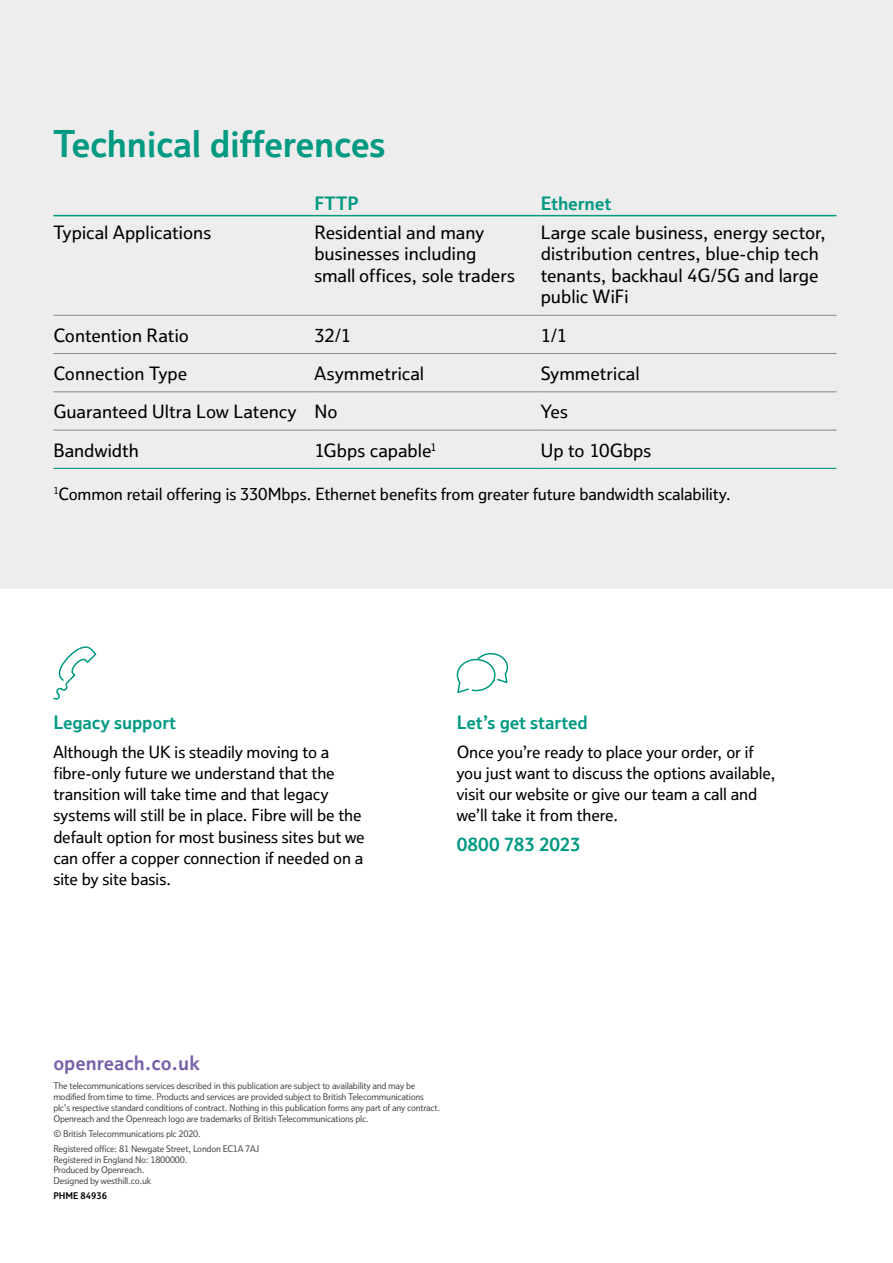
<style>
.page{position:relative;width:893px;height:1263px;background:#fff}
.page>*{position:absolute;margin:0;border:0;box-sizing:border-box;transform-origin:0 0}
.t1{font:700 36px "Openreach";letter-spacing:-.01em;color:#009982}
.t2{font:700 19.5px "Openreach";color:#7761a7}
.t3{font:500 18px/21.6px "Openreach";color:#000}
.t4{font:700 18px "Openreach";letter-spacing:-.005em;color:#009982}
.t5{font:500 16.5px/21px "Openreach";letter-spacing:-.005em;color:#000}
.t6{font:500 9px/10.8px "Openreach";letter-spacing:-.025em;color:#4d4d4f}
.t7{font:700 9px "Openreach";color:#000}
</style>
<div class="page">
<div style="left:0;top:0;width:893px;height:589px;background:#ededed"></div>
<hr style="left:53px;top:430px;width:261px;height:1px;background:#878787">
<hr style="left:314px;top:430px;width:227px;height:1px;background:#878787">
<hr style="left:541px;top:430px;width:295px;height:1px;background:#878787">
<hr style="left:53px;top:391px;width:261px;height:1px;background:#878787">
<hr style="left:314px;top:391px;width:227px;height:1px;background:#878787">
<hr style="left:541px;top:391px;width:295px;height:1px;background:#878787">
<hr style="left:53px;top:353px;width:261px;height:1px;background:#878787">
<hr style="left:314px;top:353px;width:227px;height:1px;background:#878787">
<hr style="left:541px;top:353px;width:295px;height:1px;background:#878787">
<hr style="left:53px;top:315px;width:261px;height:1px;background:#878787">
<hr style="left:314px;top:315px;width:227px;height:1px;background:#878787">
<hr style="left:541px;top:315px;width:295px;height:1px;background:#878787">
<hr style="left:53px;top:215px;width:261px;height:1px;background:#009982">
<hr style="left:314px;top:215px;width:227px;height:1px;background:#009982">
<hr style="left:541px;top:215px;width:295px;height:1px;background:#009982">
<hr style="left:53px;top:468px;width:261px;height:1px;background:#009982">
<hr style="left:314px;top:468px;width:227px;height:1px;background:#009982">
<hr style="left:541px;top:468px;width:295px;height:1px;background:#009982">
<svg style="left:456px;top:653px;width:53px;height:41px"></svg>
<svg style="left:53px;top:646px;width:44px;height:54px"></svg>
<h1 class="t1" style="left:53px;top:122px;width:333px">Technical differences</h1>
<h3 class="t4" style="left:314px;top:192px;width:46px">FTTP</h3>
<h3 class="t4" style="left:541px;top:192px;width:72px">Ethernet</h3>
<h3 class="t3" style="left:53px;top:221px;width:159px">Typical Applications</h3>
<h3 class="t3" style="left:314px;top:221px;width:202px">Residential and many businesses including small offices, sole traders</h3>
<h3 class="t3" style="left:541px;top:221px;width:287px">Large scale business, energy sector, distribution centres, blue-chip tech tenants, backhaul 4G/5G and large public WiFi</h3>
<h3 class="t3" style="left:53px;top:324px;width:137px">Contention Ratio</h3>
<h3 class="t3" style="left:314px;top:324px;width:38px">32/1</h3>
<h3 class="t3" style="left:541px;top:324px;width:28px">1/1</h3>
<h3 class="t3" style="left:53px;top:362px;width:135px">Connection Type</h3>
<h3 class="t3" style="left:314px;top:362px;width:111px">Asymmetrical</h3>
<h3 class="t3" style="left:541px;top:362px;width:100px">Symmetrical</h3>
<h3 class="t3" style="left:53px;top:401px;width:286px">Guaranteed Ultra Low Latency No</h3>
<h3 class="t3" style="left:541px;top:401px;width:29px">Yes</h3>
<h3 class="t3" style="left:53px;top:439px;width:87px">Bandwidth</h3>
<h3 class="t3" style="left:314px;top:439px;width:124px">1Gbps capable<sup>1</sup></h3>
<h3 class="t3" style="left:541px;top:439px;width:112px">Up to 10Gbps</h3>
<h3 class="t5" style="left:53px;top:483px;width:679px"><sup>1</sup>Common retail offering is 330Mbps. Ethernet benefits from greater future bandwidth scalability.</h3>
<h3 class="t4" style="left:53px;top:712px;width:124px">Legacy support</h3>
<p class="t5" style="left:53px;top:742px;width:313px">Although the UK is steadily moving to a fibre-only future we understand that the transition will take time and that legacy systems will still be in place. Fibre will be the default option for most business sites but we can offer a copper connection if needed on a site by site basis.</p>
<h3 class="t4" style="left:457px;top:712px;width:133px">Let’s get started</h3>
<h3 class="t5" style="left:457px;top:742px;width:320px">Once you’re ready to place your order, or if you just want to discuss the options available, visit our website or give our team a call and we’ll take it from there.</h3>
<h3 class="t4" style="left:457px;top:834px;width:126px">0800 783 2023</h3>
<h2 class="t2" style="left:53px;top:1051px;width:148px">openreach.co.uk</h2>
<p class="t6" style="left:53px;top:1080px;width:388px">The telecommunications services described in this publication are subject to availability and may be modified from time to time. Products and services are provided subject to British Telecommunications plc’s respective standard conditions of contract. Nothing in this publication forms any part of any contract.<br>Openreach and the Openreach logo are trademarks of British Telecommunications plc.</p>
<p class="t6" style="left:53px;top:1126px;width:207px;line-height:15px">© British Telecommunications plc 2020.<br>Registered office: 81 Newgate Street, London EC1A 7AJ</p>
<p class="t6" style="left:53px;top:1154px;width:136px">Registered in England No: 1800000.<br>Produced by Openreach.<br>Designed by westhill.co.uk</p>
<p class="t7" style="left:53px;top:1190px;width:55px">PHME 84936</p>
</div>
